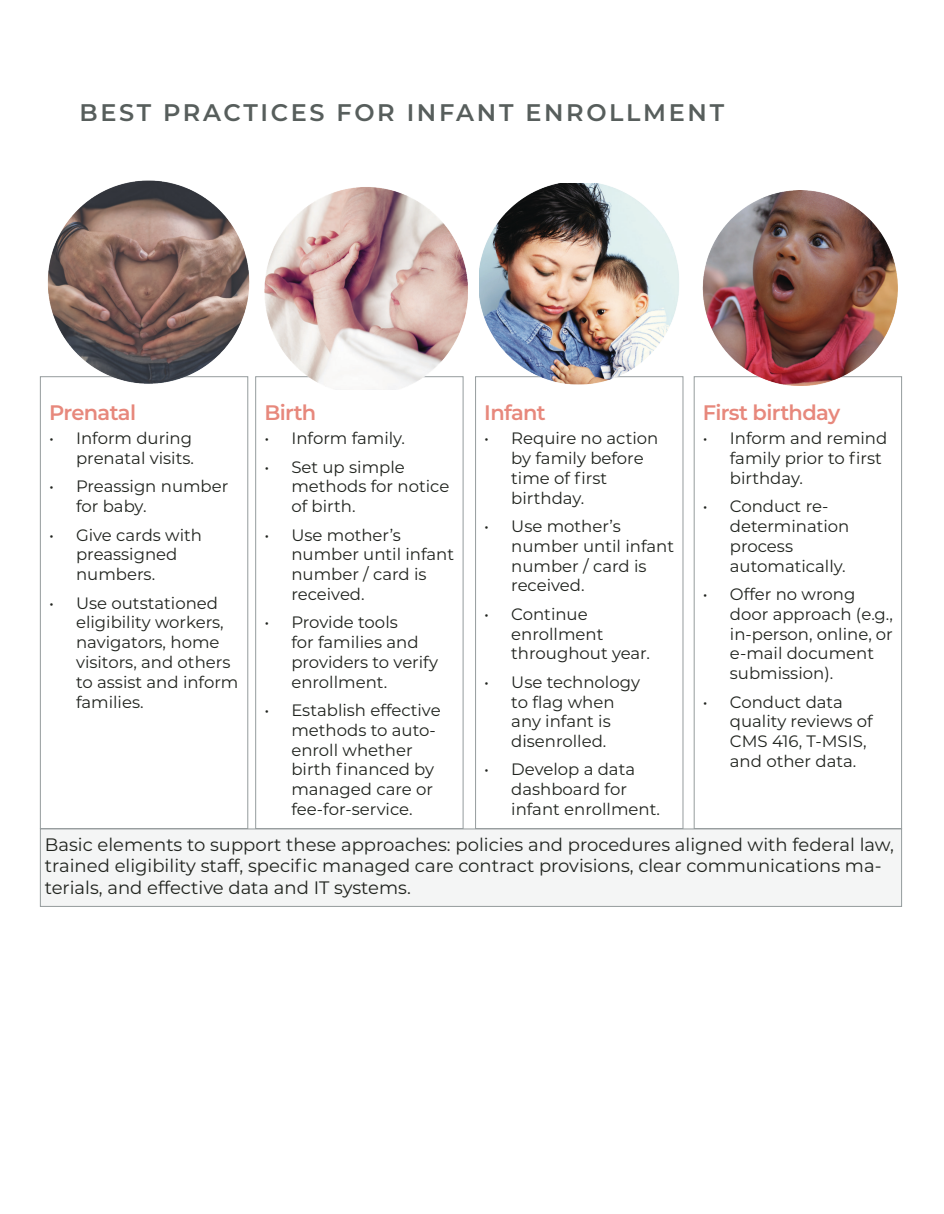
<style>
.page{position:relative;width:944px;height:1214px;background:#fff}
.page>*{position:absolute;margin:0;border:0;box-sizing:border-box;transform-origin:0 0}
.Titles{font:600 24px "Montserrat";letter-spacing:.11em;color:#575e5c}
.Titles_Red{font:600 21px "Montserrat";letter-spacing:-.03em;color:#e7887c}
.Paragraph_Style_1{font:18px/21.6px "Montserrat";color:#20231e}
.t1{font:16.5px/19.8px "Montserrat";color:#20231e}
</style>
<div class="page">
<div style="left:40px;top:376px;width:208px;height:452px;border:1px solid #959c9d"></div>
<div style="left:255px;top:376px;width:208px;height:452px;border:1px solid #959c9d"></div>
<div style="left:475px;top:376px;width:208px;height:452px;border:1px solid #959c9d"></div>
<div style="left:694px;top:376px;width:207px;height:452px;border:1px solid #959c9d"></div>
<img style="left:479px;top:183px;width:204px;height:201px">
<img style="left:45px;top:180px;width:205px;height:206px">
<img style="left:260px;top:187px;width:208px;height:203px">
<img style="left:698px;top:190px;width:204px;height:195px">
<div style="left:40px;top:829px;width:861px;height:77px;background:#f4f5f5"></div>
<div style="left:40px;top:828px;width:861px;height:78px;border:1px solid #959c9d"></div>
<p class="Titles" style="left:80px;top:96px;width:646px">BEST PRACTICES FOR INFANT ENROLLMENT</p>
<p class="Titles_Red" style="left:49px;top:398px;width:89px">Prenatal</p>
<p class="t1" style="left:49px;top:428px;width:146px;text-align:right">• Inform during prenatal visits.</p>
<p class="t1" style="left:76px;top:476px;width:154px;text-indent:-27px">• Preassign number for baby.</p>
<p class="t1" style="left:76px;top:524px;width:127px;text-indent:-27px">• Give cards with preassigned numbers.</p>
<p class="t1" style="left:76px;top:592px;width:164px;text-indent:-27px">• Use outstationed eligibility workers, navigators, home visitors, and others to assist and inform families.</p>
<p class="Titles_Red" style="left:264px;top:398px;width:53px">Birth</p>
<p class="t1" style="left:264px;top:428px;width:142px">• Inform family.</p>
<p class="t1" style="left:291px;top:456px;width:159px;text-indent:-27px">• Set up simple methods for notice of birth.</p>
<p class="t1" style="left:291px;top:524px;width:164px;text-indent:-27px">• Use mother’s number until infant number / card is received.</p>
<p class="t1" style="left:291px;top:612px;width:148px;text-indent:-27px">• Provide tools<br>for families and providers to verify enrollment.</p>
<p class="t1" style="left:291px;top:699px;width:151px;text-indent:-27px">• Establish effective methods to auto&shy;enroll whether birth financed by managed care or fee-for-service.</p>
<p class="Titles_Red" style="left:484px;top:398px;width:63px">Infant</p>
<p class="t1" style="left:511px;top:428px;width:148px;text-indent:-27px">• Require no action by family before time of first birthday.</p>
<p class="t1" style="left:511px;top:516px;width:164px;text-indent:-27px">• Use mother’s number until infant number / card is received.</p>
<p class="t1" style="left:511px;top:603px;width:140px;text-indent:-27px">• Continue enrollment throughout year.</p>
<p class="t1" style="left:484px;top:671px;width:157px;text-align:center">• Use technology to flag when<br>any infant is disenrolled.</p>
<p class="t1" style="left:511px;top:759px;width:150px;text-indent:-27px">• Develop a data dashboard for infant enrollment.</p>
<p class="Titles_Red" style="left:703px;top:398px;width:139px">First birthday</p>
<p class="t1" style="left:730px;top:428px;width:159px;text-indent:-27px">• Inform and remind family prior to first birthday.</p>
<p class="t1" style="left:730px;top:496px;width:121px;text-indent:-27px">• Conduct re&shy;determination process automatically.</p>
<p class="t1" style="left:730px;top:583px;width:164px;text-indent:-27px">• Offer no wrong door approach (e.g., in-person, online, or e-mail document submission).</p>
<p class="t1" style="left:730px;top:691px;width:144px;text-indent:-27px">• Conduct data quality reviews of<br>CMS 416, T-MSIS, and other data.</p>
<p class="Paragraph_Style_1" style="left:45px;top:833px;width:850px">Basic elements to support these approaches: policies and procedures aligned with federal law, trained eligibility staff, specific managed care contract provisions, clear communications ma&shy;terials, and effective data and IT systems.</p>
</div>
